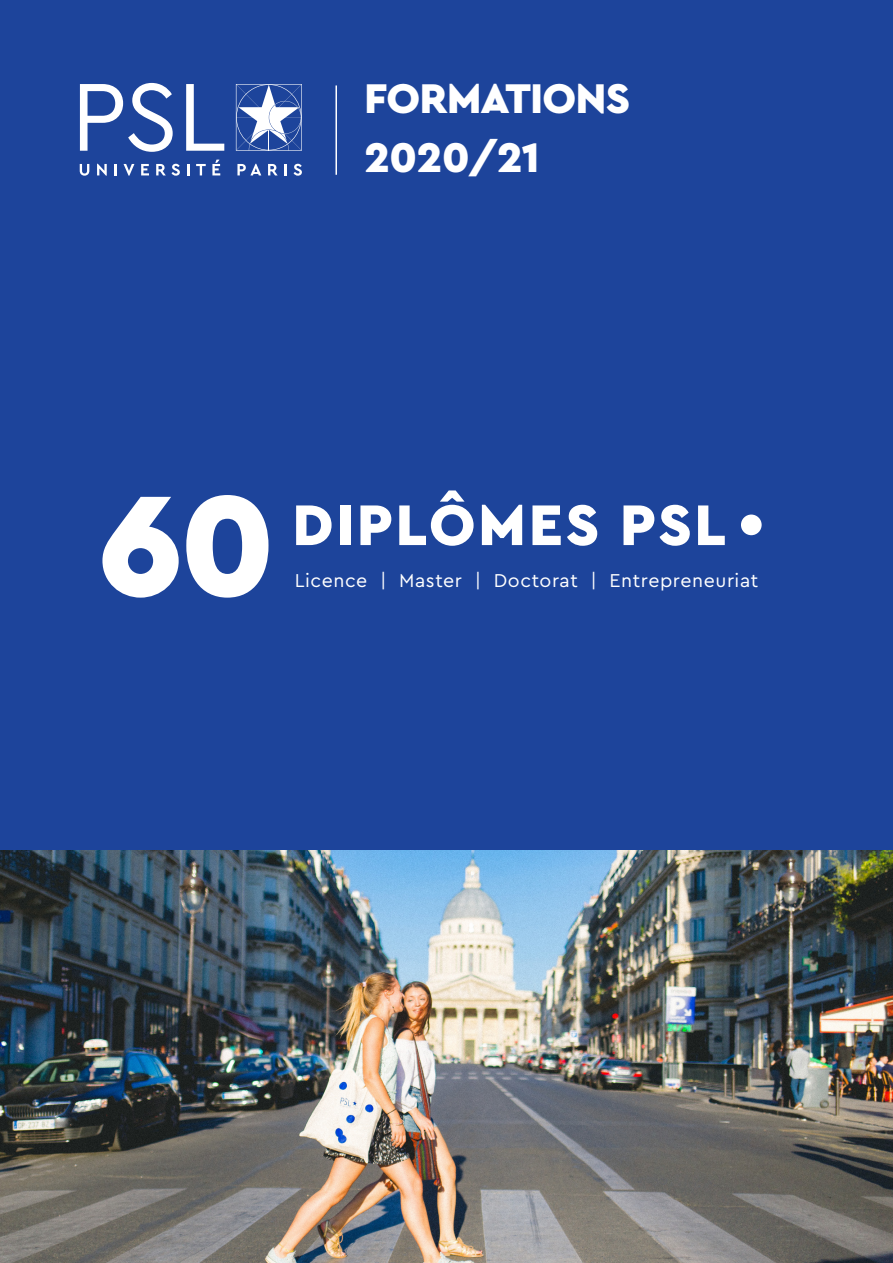
<style>
.page{position:relative;width:893px;height:1263px;background:#1d449b}
.page>*{position:absolute;margin:0;border:0;box-sizing:border-box;transform-origin:0 0}
.t1{font:900 150px "Cera PRO";color:#fff}
.t2{font:900 60px "Cera PRO";letter-spacing:.04em;color:#fff}
.t3{font:900 43.5px/58.5px "Cera PRO";letter-spacing:-.02em;color:#fff}
.t4{font:19.5px "Cera PRO";letter-spacing:.03em;color:#fff}
</style>
<div class="page">
<svg style="left:80px;top:164px;width:9px;height:12px"></svg>
<svg style="left:97px;top:164px;width:10px;height:12px"></svg>
<svg style="left:115px;top:164px;width:2px;height:11px"></svg>
<svg style="left:124px;top:164px;width:10px;height:12px"></svg>
<svg style="left:141px;top:164px;width:8px;height:11px"></svg>
<svg style="left:156px;top:164px;width:24px;height:12px"></svg>
<svg style="left:187px;top:164px;width:2px;height:11px"></svg>
<svg style="left:196px;top:164px;width:10px;height:11px"></svg>
<svg style="left:212px;top:160px;width:8px;height:15px"></svg>
<svg style="left:237px;top:164px;width:24px;height:11px"></svg>
<svg style="left:268px;top:164px;width:10px;height:11px"></svg>
<svg style="left:284px;top:164px;width:3px;height:11px"></svg>
<svg style="left:294px;top:164px;width:8px;height:12px"></svg>
<svg style="left:235px;top:84px;width:67px;height:67px"></svg>
<svg style="left:80px;top:83px;width:93px;height:69px"></svg>
<svg style="left:186px;top:84px;width:38px;height:67px"></svg>
<img style="left:0;top:850px;width:893px;height:413px">
<div style="left:741px;top:514px;width:21px;height:21px;background:#fff;border-radius:50%"></div>
<hr style="left:335px;top:85px;width:2px;height:90px;background:#fff">
<p class="t3" style="left:364px;top:68px;width:268px">FORMATIONS<br>2020/21</p>
<p class="t1" style="left:98px;top:446px;width:180px">60</p>
<p class="t2" style="left:292px;top:485px;width:435px">DIPLÔMES PSL</p>
<p class="t4" style="left:295px;top:567px;width:465px">Licence | Master | Doctorat | Entrepreneuriat</p>
</div>
